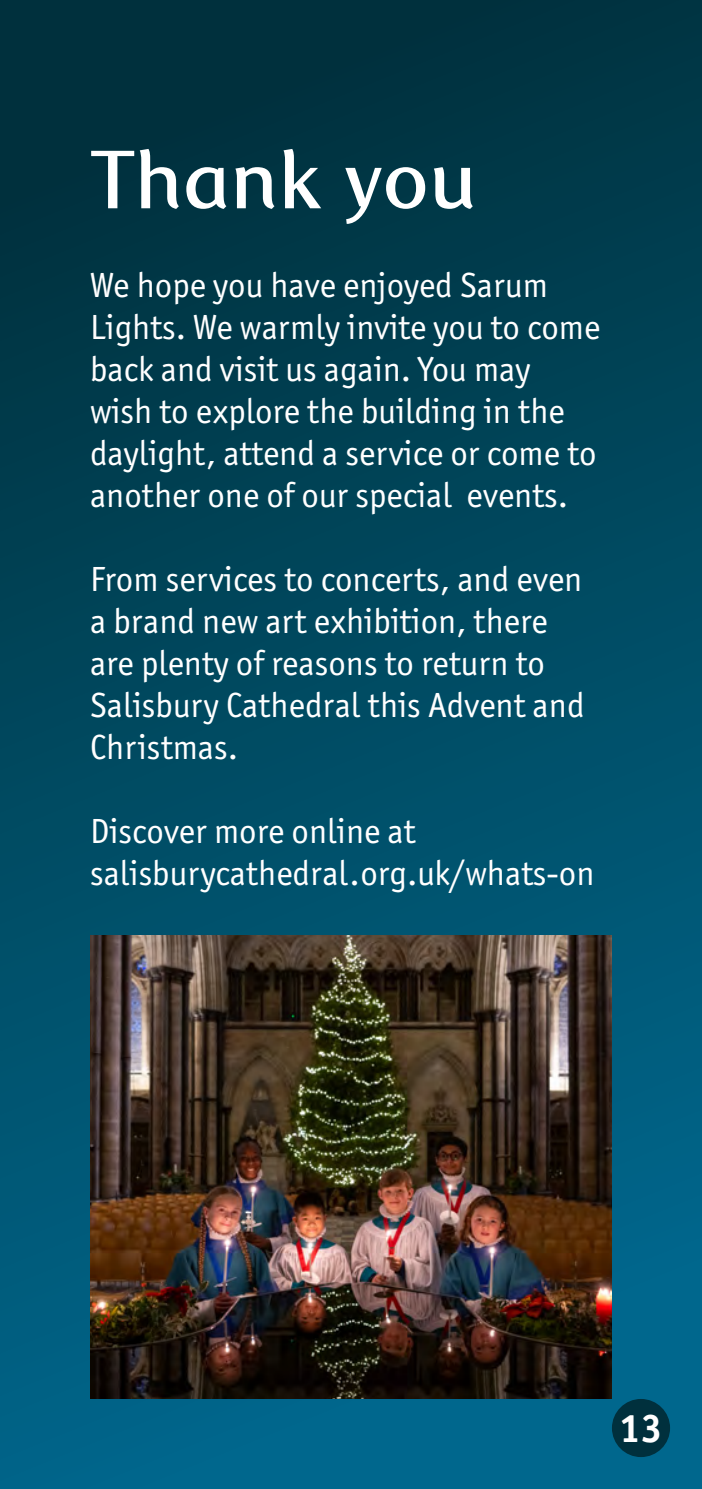
<style>
.page{position:relative;width:702px;height:1489px;background:#fff}
.page>*{position:absolute;margin:0;border:0;box-sizing:border-box;transform-origin:0 0}
.t1{font:80px "Mosquito Pro";color:#fff}
.t2{font:700 40px "Officina Sans ITC Std";color:#fff}
.t3{font:35px/42px "Officina Sans ITC Std";color:#fff}
</style>
<div class="page">
<div style="left:0;top:0;width:702px;height:1488px;background:linear-gradient(to bottom,#00303b,#00698f)"></div>
<div style="left:612px;top:1398px;width:58px;height:58px;background:#00303d;border-radius:50%"></div>
<img style="left:90px;top:935px;width:522px;height:463px">
<h1 class="t1" style="left:90px;top:132px;width:388px">Thank you</h1>
<p class="t3" style="left:90px;top:264px;width:512px">We hope you have enjoyed Sarum Lights. We warmly invite you to come back and visit us again. You may wish to explore the building in the daylight, attend a service or come to another one of our special events.</p>
<p class="t3" style="left:90px;top:558px;width:496px">From services to concerts, and even a brand new art exhibition, there are plenty of reasons to return to<br>Salisbury Cathedral this Advent and<br>Christmas.</p>
<p class="t3" style="left:90px;top:810px;width:506px">Discover more online at salisburycathedral.org.uk/whats-on</p>
<p class="t2" style="left:619px;top:1403px;width:44px">13</p>
</div>
